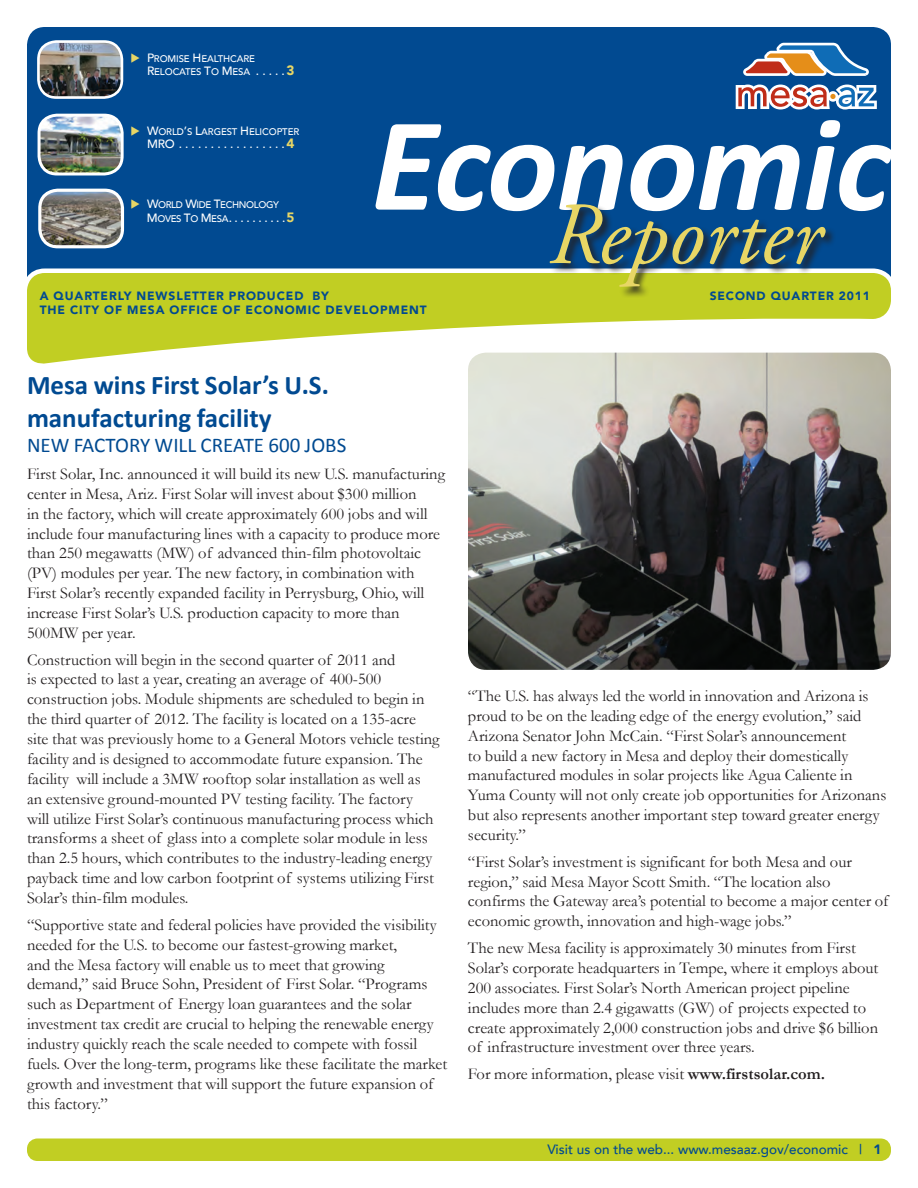
<style>
.page{position:relative;width:918px;height:1188px;background:#fff}
.page>*{position:absolute;margin:0;border:0;box-sizing:border-box;transform-origin:0 0}
.t1{font:italic 700 135px "Calibri";letter-spacing:-.01em;color:#fff}
.t2{font:italic 88.5px "Adobe Garamond Pro";color:#e8d665}
.t3{font:700 27px/32.5px "Calibri";color:#014a91}
.t4{font:21px "Calibri";color:#014a91}
.t5{font:16.5px/20px "Garamond";color:#231f20}
.t6{font:500 13.5px "Avenir LT";color:#014a91}
.t7{font:900 12px/14.4px "Avenir LT";letter-spacing:.075em;color:#014a91}
.t8{font:12px "Avenir LT Medium SC800";color:#fff}
.t9{font:9.6px/13.5px "Avenir LT Medium SC800";letter-spacing:-.015em;color:#fff}
.t10{font:9.6px "Avenir LT Medium SC800";letter-spacing:-.04em;color:#fff}
.s1{color:#e8d665}
.s2{font-size:12px}
.s3{font-family:"Avenir LT";font-weight:900;font-size:13.5px;color:#e8d665}
.s4{font-size:9.6px}
.s5{font-weight:700}
.s6{font-weight:900}
</style>
<div class="page">
<div style="left:27px;top:27px;width:864px;height:239px;background:#014a91"></div>
<svg style="left:27px;top:266px;width:864px;height:98px"></svg>
<div style="left:549px;top:203px;width:287px;height:95px;background:#231f20;opacity:.85"></div>
<svg style="left:743px;top:43px;width:126px;height:33px"></svg>
<svg style="left:736px;top:85px;width:141px;height:24px"></svg>
<div style="left:29px;top:1141px;width:860px;height:18px;background:#c1ce23;border-radius:8px"></div>
<div style="left:27px;top:1138px;width:864px;height:23px;border:4px solid #c1ce23;border-radius:8px"></div>
<img style="left:40px;top:190px;width:82px;height:57px">
<div style="left:38px;top:189px;width:86px;height:59px;border:3px solid #fff;border-radius:18px"></div>
<img style="left:38px;top:42px;width:84px;height:56px">
<div style="left:37px;top:40px;width:86px;height:59px;border:3px solid #fff;border-radius:18px"></div>
<img style="left:468px;top:353px;width:423px;height:317px">
<img style="left:39px;top:115px;width:83px;height:59px">
<div style="left:38px;top:114px;width:86px;height:61px;border:3px solid #fff;border-radius:18px"></div>
<p class="t9" style="left:147px;top:52px;width:149px;text-indent:-16px"><span class="s1">◆</span> <span class="s2">P</span>ROMISE <span class="s2">H</span>EALTHCARE<br><span class="s2">R</span>ELOCATES <span class="s2">T</span>O <span class="s2">M</span> ESA <span class="s2">. . . .</span> <span class="s3">3</span></p>
<p class="t9" style="left:131px;top:125px;width:170px"><span class="s1">◆</span> <span class="s2">W</span>ORLD<span class="s2">’</span>S <span class="s2">L</span>ARGEST <span class="s2">H</span>ELICOPTER</p>
<p class="t8" style="left:147px;top:137px;width:10px">MRO</p>
<p class="t8" style="left:179px;top:137px;width:117px">. ............... <span class="s3">4</span></p>
<p class="t10" style="left:131px;top:199px;width:150px"><span class="s1">◆</span> <span class="s2">W</span>ORLD <span class="s2">W</span>IDE <span class="s2">T</span>ECH NOLOGY</p>
<p class="t8" style="left:147px;top:211px;width:149px">M<span class="s4">OVES</span>T<span class="s4">O</span>M<span class="s4">ESA</span> ......... <span class="s3">5</span></p>
<h1 class="t1" style="left:372px;top:81px;width:522px">Economic</h1>
<h2 class="t2" style="left:548px;top:182px;width:274px">Reporter</h2>
<p class="t7" style="left:40px;top:288px;width:389px">A QUARTERLY NEWSLETTER PRODUCED BY<br>THE CITY OF MESA OFFICE OF ECONOMIC DEVELOPMENT</p>
<p class="t7" style="left:710px;top:288px;width:162px">SECOND QUARTER 2011</p>
<h3 class="t3" style="left:27px;top:368px;width:303px">Mesa wins First Solar’s U.S. manufacturing facility</h3>
<p class="t4" style="left:27px;top:432px;width:321px">NEW FACTORY WILL CREATE 600 JOBS</p>
<p class="t5" style="left:27px;top:463px;width:420px">First Solar, Inc. announced it will build its new U.S. manufacturing center in Mesa, Ariz. First Solar will invest about $300 million<br>in the factory, which will create approximately 600 jobs and will include four manufacturing lines with a capacity to produce more than 250 megawatts (MW) of advanced thin-film photovoltaic (PV) modules per year. The new factory, in combination with First Solar’s recently expanded facility in Perrysburg, Ohio, will increase First Solar’s U.S. production capacity to more than 500MW per year.</p>
<p class="t5" style="left:27px;top:649px;width:414px">Construction will begin in the second quarter of 2011 and<br>is expected to last a year, creating an average of 400-500 construction jobs. Module shipments are scheduled to begin in the third quarter of 2012. The facility is located on a 135-acre site that was previously home to a General Motors vehicle testing facility and is designed to accommodate future expansion. The facility will include a 3MW rooftop solar installation as well as an extensive ground-mounted PV testing facility. The factory<br>will utilize First Solar’s continuous manufacturing process which transforms a sheet of glass into a complete solar module in less than 2.5 hours, which contributes to the industry-leading energy payback time and low carbon footprint of systems utilizing First Solar’s thin-film modules.</p>
<p class="t5" style="left:27px;top:914px;width:422px">“Supportive state and federal policies have provided the visibility needed for the U.S. to become our fastest-growing market,<br>and the Mesa factory will enable us to meet that growing demand,” said Bruce Sohn, President of First Solar. “Programs such as Department of Energy loan guarantees and the solar investment tax credit are crucial to helping the renewable energy industry quickly reach the scale needed to compete with fossil fuels. Over the long-term, programs like these facilitate the market growth and investment that will support the future expansion of this factory.”</p>
<p class="t5" style="left:468px;top:685px;width:420px">“The U.S. has always led the world in innovation and Arizona is proud to be on the leading edge of the energy evolution,” said Arizona Senator John McCain. “First Solar’s announcement<br>to build a new factory in Mesa and deploy their domestically manufactured modules in solar projects like Agua Caliente in Yuma County will not only create job opportunities for Arizonans but also represents another important step toward greater energy security.”</p>
<p class="t5" style="left:468px;top:851px;width:422px">“First Solar’s investment is significant for both Mesa and our region,” said Mesa Mayor Scott Smith. “The location also confirms the Gateway area’s potential to become a major center of economic growth, innovation and high-wage jobs.”</p>
<p class="t5" style="left:468px;top:937px;width:412px">The new Mesa facility is approximately 30 minutes from First Solar’s corporate headquarters in Tempe, where it employs about 200 associates. First Solar’s North American project pipeline includes more than 2.4 gigawatts (GW) of projects expected to create approximately 2,000 construction jobs and drive $6 billion of infrastructure investment over three years.</p>
<p class="t5" style="left:468px;top:1063px;width:359px">For more information, please visit <span class="s5">www.firstsolar.com.</span></p>
<p class="t6" style="left:547px;top:1142px;width:336px">Visit us on the web... www.mesaaz.gov/economic | <span class="s6">1</span></p>
</div>
